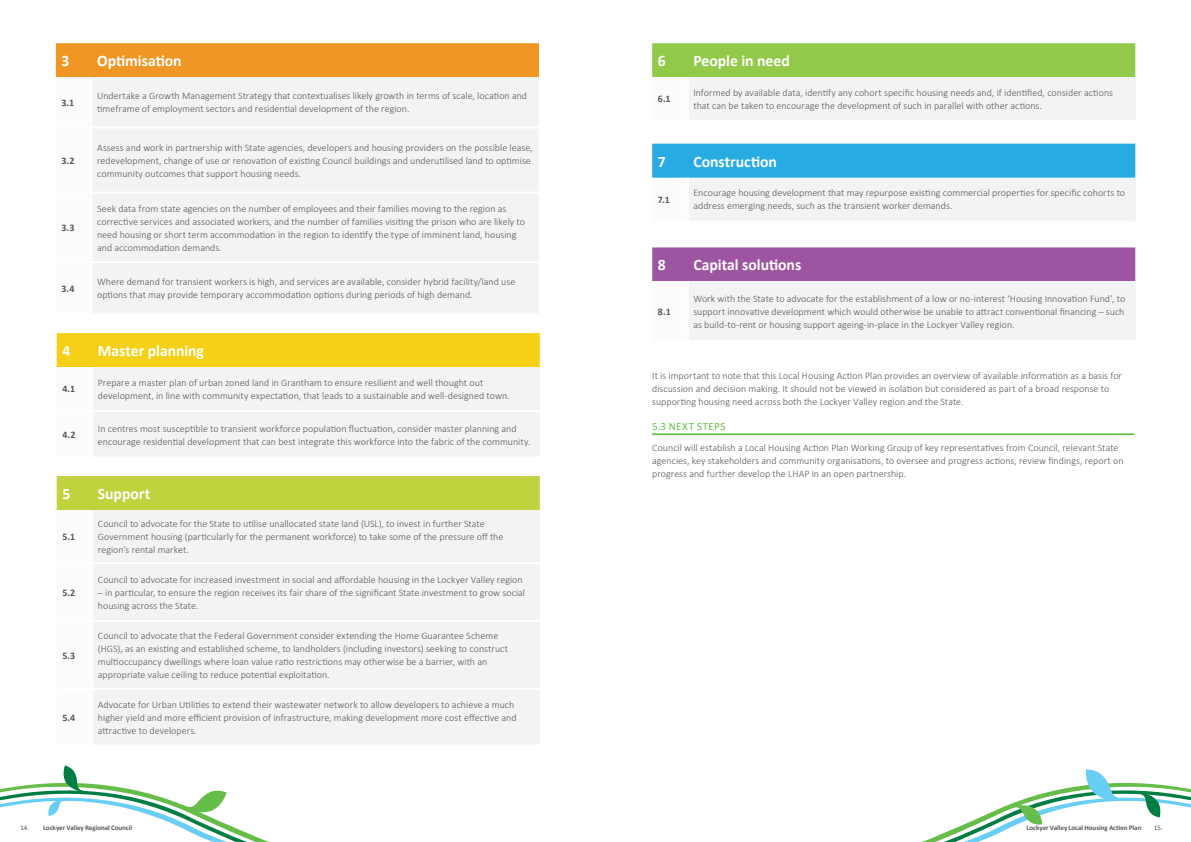
<style>
.page{position:relative;width:1191px;height:842px;background:#fff}
.page>*{position:absolute;margin:0;border:0;box-sizing:border-box;transform-origin:0 0}
.Table_Subheading{font:700 16px "Calibri";color:#fff}
.Lined_Heading{font:11px "Calibri";letter-spacing:.045em;color:#67bd4a}
.Body_Text{font:300 10px/13px "Calibri";color:#57585a}
.Body_Text-2{font:700 10px "Calibri";color:#57585a}
.t1{font:700 7px "Calibri";letter-spacing:-.01em;color:#57585a}
.t2{font:7px "Calibri";color:#57585a}
.s1{font-weight:400}
</style>
<div class="page">
<div style="left:56px;top:43px;width:483px;height:35px;background:#ef9624"></div>
<div style="left:92px;top:77px;width:447px;height:236px;background:#f2f3f4"></div>
<hr style="left:90px;top:77px;width:2px;height:50px;background:#fff">
<hr style="left:91px;top:127px;width:448px;height:2px;background:#fff">
<hr style="left:91px;top:192px;width:448px;height:2px;background:#fff">
<hr style="left:91px;top:261px;width:448px;height:2px;background:#fff">
<div style="left:57px;top:333px;width:483px;height:34px;background:#f5d016"></div>
<div style="left:93px;top:367px;width:447px;height:89px;background:#f2f3f4"></div>
<hr style="left:92px;top:410px;width:448px;height:2px;background:#fff">
<div style="left:652px;top:43px;width:483px;height:34px;background:#92c949"></div>
<div style="left:688px;top:77px;width:447px;height:44px;background:#f2f3f4"></div>
<hr style="left:687px;top:77px;width:2px;height:43px;background:#fff">
<hr style="left:688px;top:120px;width:447px;height:2px;background:#fff">
<div style="left:652px;top:144px;width:483px;height:34px;background:#27abe2"></div>
<div style="left:688px;top:178px;width:447px;height:44px;background:#f2f3f4"></div>
<hr style="left:687px;top:178px;width:2px;height:43px;background:#fff">
<hr style="left:688px;top:221px;width:447px;height:2px;background:#fff">
<div style="left:652px;top:247px;width:483px;height:34px;background:#9d54a1"></div>
<div style="left:688px;top:281px;width:447px;height:60px;background:#f2f3f4"></div>
<hr style="left:687px;top:281px;width:2px;height:59px;background:#fff">
<hr style="left:688px;top:340px;width:447px;height:2px;background:#fff">
<hr style="left:652px;top:433px;width:482px;height:2px;background:#67bd4a">
<svg style="left:922px;top:769px;width:269px;height:73px"></svg>
<svg style="left:0;top:476px;width:540px;height:366px"></svg>
<p class="Table_Subheading" style="left:62px;top:50px;width:9px">3</p>
<p class="Table_Subheading" style="left:97px;top:50px;width:86px">Optimisation</p>
<p class="Body_Text-2" style="left:62px;top:95px;width:14px">3.1</p>
<p class="Body_Text" style="left:97px;top:89px;width:431px">Undertake a Growth Management Strategy that contextualises likely growth in terms of scale, location and timeframe of employment sectors and residential development of the region.</p>
<p class="Body_Text-2" style="left:62px;top:153px;width:15px">3.2</p>
<p class="Body_Text-2" style="left:62px;top:221px;width:15px">3.3</p>
<p class="Body_Text" style="left:97px;top:141px;width:437px">Assess and work in partnership with State agencies, developers and housing providers on the possible lease, redevelopment, change of use or renovation of existing Council buildings and underutilised land to optimise community outcomes that support housing needs.</p>
<p class="Body_Text" style="left:97px;top:202px;width:429px">Seek data from state agencies on the number of employees and their families moving to the region as corrective services and associated workers, and the number of families visiting the prison who are likely to need housing or short term accommodation in the region to identify the type of imminent land, housing and accommodation demands.</p>
<p class="Body_Text-2" style="left:62px;top:282px;width:14px">3.4</p>
<p class="Body_Text" style="left:97px;top:276px;width:420px">Where demand for transient workers is high, and services are available, consider hybrid facility/land use options that may provide temporary accommodation options during periods of high demand.</p>
<p class="Table_Subheading" style="left:62px;top:339px;width:9px">4</p>
<p class="Table_Subheading" style="left:98px;top:339px;width:108px">Master planning</p>
<p class="Body_Text-2" style="left:62px;top:382px;width:14px">4.1</p>
<p class="Body_Text" style="left:98px;top:376px;width:413px">Prepare a master plan of urban zoned land in Grantham to ensure resilient and well thought out development, in line with community expectation, that leads to a sustainable and well-designed town.</p>
<p class="Body_Text-2" style="left:62px;top:428px;width:15px">4.2</p>
<p class="Body_Text" style="left:98px;top:422px;width:434px">In centres most susceptible to transient workforce population fluctuation, consider master planning and encourage residential development that can best integrate this workforce into the fabric of the community.</p>
<p class="Table_Subheading" style="left:62px;top:482px;width:9px">5</p>
<p class="Table_Subheading" style="left:98px;top:482px;width:54px">Support</p>
<p class="Body_Text-2" style="left:62px;top:529px;width:14px">5.1</p>
<p class="Body_Text" style="left:98px;top:517px;width:407px">Council to advocate for the State to utilise unallocated state land (USL), to invest in further State<br>Government housing (particularly for the permanent workforce) to take some of the pressure off the region’s rental market.</p>
<p class="Body_Text-2" style="left:62px;top:585px;width:14px">5.2</p>
<p class="Body_Text-2" style="left:62px;top:648px;width:14px">5.3</p>
<p class="Body_Text-2" style="left:62px;top:710px;width:14px">5.4</p>
<p class="Body_Text" style="left:98px;top:573px;width:426px">Council to advocate for increased investment in social and affordable housing in the Lockyer Valley region</p>
<p class="Body_Text" style="left:98px;top:586px;width:429px">– in particular, to ensure the region receives its fair share of the significant State investment to grow social housing across the State.</p>
<p class="Body_Text" style="left:98px;top:629px;width:411px">Council to advocate that the Federal Government consider extending the Home Guarantee Scheme (HGS), as an existing and established scheme, to landholders (including investors) seeking to construct multioccupancy dwellings where loan value ratio restrictions may otherwise be a barrier, with an appropriate value ceiling to reduce potential exploitation.</p>
<p class="Body_Text" style="left:98px;top:698px;width:420px">Advocate for Urban Utilities to extend their wastewater network to allow developers to achieve a much higher yield and more efficient provision of infrastructure, making development more cost effective and attractive to developers.</p>
<p class="Table_Subheading" style="left:658px;top:50px;width:9px">6</p>
<p class="Table_Subheading" style="left:693px;top:50px;width:98px">People in need</p>
<p class="Body_Text-2" style="left:658px;top:92px;width:14px">6.1</p>
<p class="Body_Text" style="left:693px;top:86px;width:421px">Informed by available data, identify any cohort specific housing needs and, if identified, consider actions that can be taken to encourage the development of such in parallel with other actions.</p>
<p class="Table_Subheading" style="left:658px;top:150px;width:9px">7</p>
<p class="Table_Subheading" style="left:693px;top:150px;width:85px">Construction</p>
<p class="Body_Text-2" style="left:658px;top:192px;width:14px">7.1</p>
<p class="Body_Text" style="left:693px;top:186px;width:433px">Encourage housing development that may repurpose existing commercial properties for specific cohorts to address emerging needs, such as the transient worker demands.</p>
<p class="Table_Subheading" style="left:658px;top:254px;width:9px">8</p>
<p class="Table_Subheading" style="left:693px;top:254px;width:109px">Capital solutions</p>
<p class="Body_Text-2" style="left:658px;top:304px;width:14px">8.1</p>
<p class="Body_Text" style="left:693px;top:292px;width:433px;text-align:justify">Work with the State to advocate for the establishment of a low or no-interest ‘Housing Innovation Fund’, to support innovative development which would otherwise be unable to attract conventional financing – such as build-to-rent or housing support ageing-in-place in the Lockyer Valley region.</p>
<p class="Body_Text" style="left:652px;top:370px;width:471px">It is important to note that this Local Housing Action Plan provides an overview of available information as a basis for discussion and decision making. It should not be viewed in isolation but considered as part of a broad response to supporting housing need across both the Lockyer Valley region and the State.</p>
<p class="Lined_Heading" style="left:652px;top:418px;width:75px">5.3 NEXT STEPS</p>
<p class="Body_Text" style="left:652px;top:441px;width:473px">Council will establish a Local Housing Action Plan Working Group of key representatives from Council, relevant State agencies, key stakeholders and community organisations, to oversee and progress actions, review findings, report on progress and further develop the LHAP in an open partnership.</p>
<p class="t1" style="left:20px;top:822px;width:113px"><span class="s1">14.</span> Lockyer Valley Regional Council</p>
<p class="t1" style="left:1026px;top:822px;width:116px">Lockyer Valley Local Housing Action Plan</p>
<p class="t2" style="left:1153px;top:822px;width:10px">15.</p>
</div>
